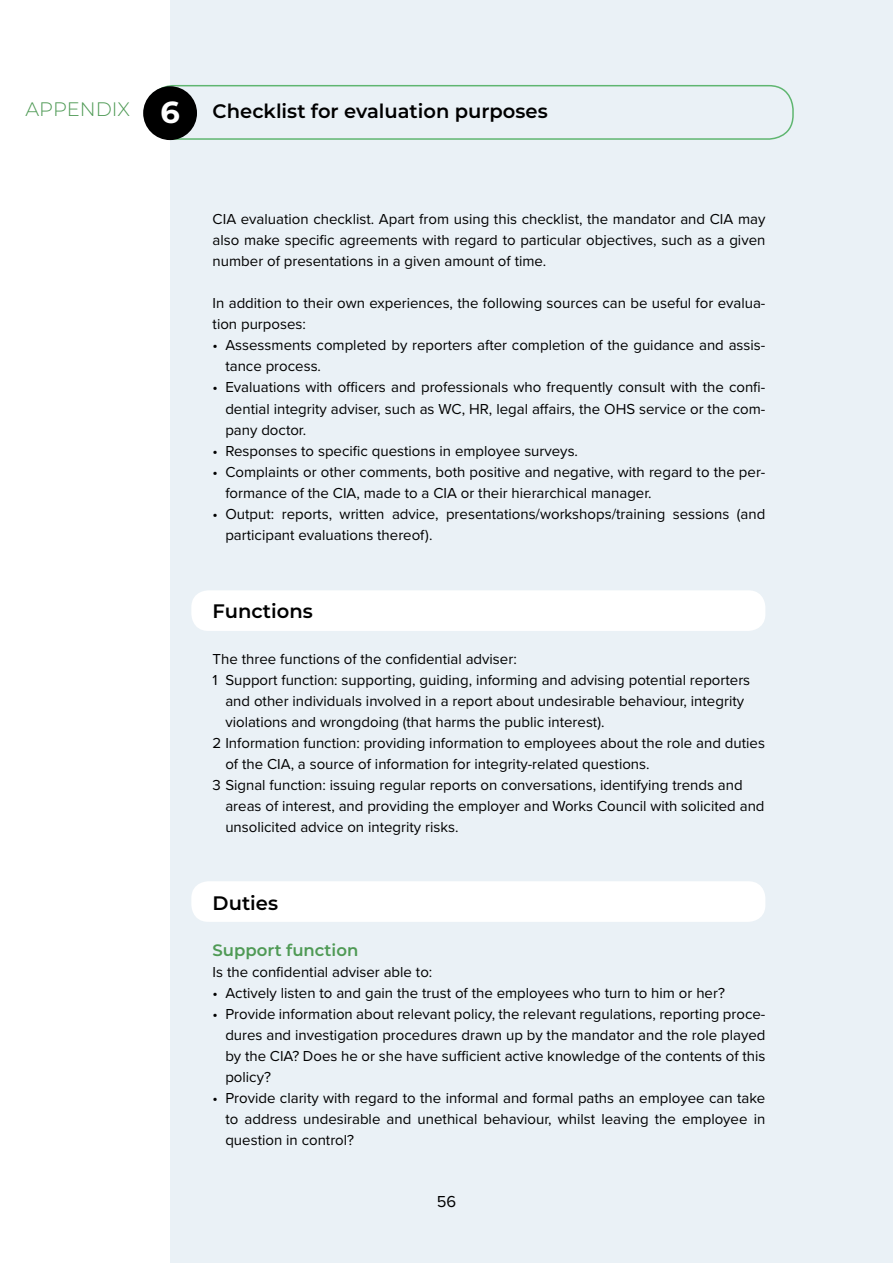
<style>
.page{position:relative;width:893px;height:1263px;background:#fff}
.page>*{position:absolute;margin:0;border:0;box-sizing:border-box;transform-origin:0 0}
.t1{font:600 19.5px "Montserrat";color:#000}
.t2{font:600 16.5px "Montserrat";color:#4f9a55}
.t3{font:16.5px "Proxima Nova";color:#000}
.t4{font:15px/21px "Proxima Nova";color:#000;text-align:justify}
.s1{font-weight:300;color:#4f9a55}
.s2{font-weight:700;font-size:30.45px;color:#fff}
</style>
<div class="page">
<div style="left:170px;top:0;width:723px;height:1263px;background:#eaf1f6"></div>
<div style="left:191px;top:590px;width:574px;height:41px;background:#fff;border-radius:17px"></div>
<div style="left:191px;top:881px;width:574px;height:41px;background:#fff;border-radius:17px"></div>
<div style="left:148px;top:85px;width:646px;height:55px;border:2px solid #5fb670;border-radius:24px"></div>
<div style="left:143px;top:86px;width:54px;height:54px;background:#000;border-radius:50%"></div>
<h1 class="t1" style="left:26px;top:98px;width:524px"><span class="s1">APPENDIX</span> <span class="s2">6</span> Checklist for evaluation purposes</h1>
<p class="t4" style="left:213px;top:208px;width:554px">CIA evaluation checklist. Apart from using this checklist, the mandator and CIA may also make specific agreements with regard to particular objectives, such as a given number of presentations in a given amount of time.</p>
<p class="t4" style="left:213px;top:292px;width:554px">In addition to their own experiences, the following sources can be useful for evalua&shy;tion purposes:</p>
<p class="t4" style="left:225px;top:334px;width:541px;text-indent:-13px">• Assessments completed by reporters after completion of the guidance and assis&shy;tance process.</p>
<p class="t4" style="left:225px;top:376px;width:542px;text-indent:-13px">• Evaluations with officers and professionals who frequently consult with the confi&shy;dential integrity adviser, such as WC, HR, legal affairs, the OHS service or the com&shy;pany doctor.</p>
<p class="t4" style="left:213px;top:439px;width:367px">• Responses to specific questions in employee surveys.</p>
<p class="t4" style="left:225px;top:460px;width:542px;text-indent:-13px">• Complaints or other comments, both positive and negative, with regard to the per&shy;formance of the CIA, made to a CIA or their hierarchical manager.</p>
<p class="t4" style="left:225px;top:502px;width:541px;text-indent:-13px">• Output: reports, written advice, presentations/workshops/training sessions (and participant evaluations thereof).</p>
<h1 class="t1" style="left:213px;top:597px;width:102px">Functions</h1>
<p class="t4" style="left:213px;top:648px;width:306px">The three functions of the confidential adviser:</p>
<p class="t4" style="left:213px;top:669px;width:539px">1 Support function: supporting, guiding, informing and advising potential reporters</p>
<p class="t4" style="left:225px;top:690px;width:520px">and other individuals involved in a report about undesirable behaviour, integrity</p>
<p class="t4" style="left:225px;top:711px;width:381px">violations and wrongdoing (that harms the public interest).</p>
<p class="t4" style="left:213px;top:732px;width:554px">2 Information function: providing information to employees about the role and duties</p>
<p class="t4" style="left:225px;top:753px;width:426px">of the CIA, a source of information for integrity-related questions.</p>
<p class="t4" style="left:213px;top:774px;width:532px">3 Signal function: issuing regular reports on conversations, identifying trends and</p>
<p class="t4" style="left:225px;top:795px;width:541px">areas of interest, and providing the employer and Works Council with solicited and</p>
<p class="t4" style="left:225px;top:816px;width:235px">unsolicited advice on integrity risks.</p>
<h1 class="t1" style="left:213px;top:889px;width:67px">Duties</h1>
<p class="t2" style="left:213px;top:938px;width:147px">Support function</p>
<p class="t4" style="left:213px;top:961px;width:221px">Is the confidential adviser able to:</p>
<p class="t4" style="left:213px;top:982px;width:514px">• Actively listen to and gain the trust of the employees who turn to him or her?</p>
<p class="t4" style="left:225px;top:1003px;width:542px;text-indent:-13px">• Provide information about relevant policy, the relevant regulations, reporting proce&shy;dures and investigation procedures drawn up by the mandator and the role played by the CIA? Does he or she have sufficient active knowledge of the contents of this policy?</p>
<p class="t4" style="left:225px;top:1087px;width:541px;text-indent:-13px">• Provide clarity with regard to the informal and formal paths an employee can take to address undesirable and unethical behaviour, whilst leaving the employee in question in control?</p>
<p class="t3" style="left:437px;top:1189px;width:21px">56</p>
</div>
